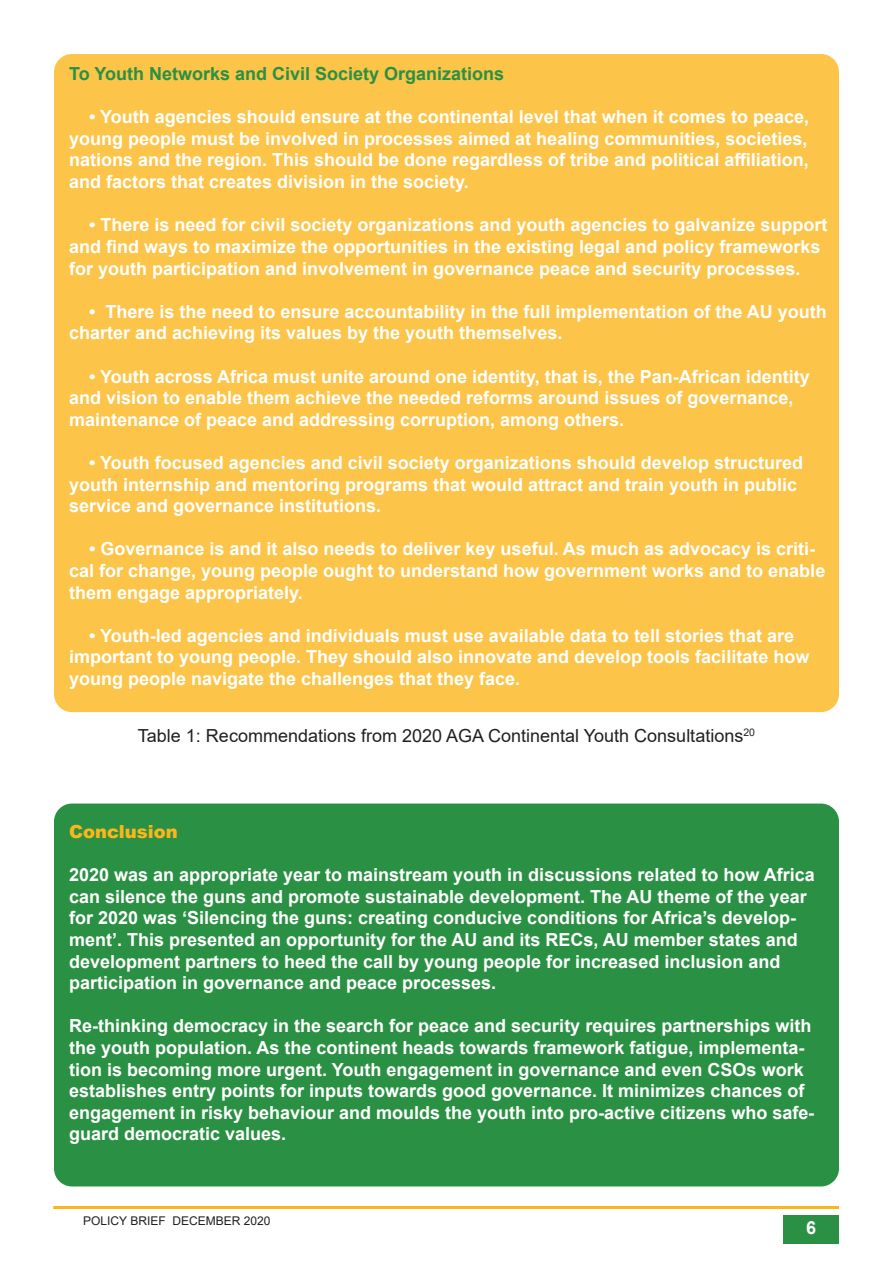
<style>
.page{position:relative;width:893px;height:1263px;background:#fff}
.page>*{position:absolute;margin:0;border:0;box-sizing:border-box;transform-origin:0 0}
.t1{font:700 18px/21.6px "Arial";color:#fff}
.t2{font:18px "Arial";color:#231f20}
.t3{font:700 18px "Arial";color:#2a9043}
.t4{font:900 18px "Arial";color:#fcb61c}
.t5{font:12px "Arial";color:#231f20}
</style>
<div class="page">
<div style="left:783px;top:1215px;width:56px;height:28px;background:#2a9043"></div>
<hr style="left:53px;top:1206px;width:786px;height:3px;background:#fcb61c">
<div style="left:54px;top:54px;width:785px;height:658px;background:#fcc449;border-radius:18px"></div>
<div style="left:54px;top:803px;width:785px;height:383px;background:#2a9043;border-radius:18px"></div>
<p class="t3" style="left:69px;top:61px;width:437px">To Youth Networks and Civil Society Organizations</p>
<p class="t1" style="left:69px;top:106px;width:741px;text-align:justify;text-indent:20px">• Youth agencies should ensure at the continental level that when it comes to peace, young people must be involved in processes aimed at healing communities, societies, nations and the region. This should be done regardless of tribe and political affiliation, and factors that creates division in the society.</p>
<p class="t1" style="left:69px;top:214px;width:760px;text-indent:20px">• There is need for civil society organizations and youth agencies to galvanize support and find ways to maximize the opportunities in the existing legal and policy frameworks for youth participation and involvement in governance peace and security processes.</p>
<p class="t1" style="left:69px;top:301px;width:759px;text-indent:20px">• There is the need to ensure accountability in the full implementation of the AU youth charter and achieving its values by the youth themselves.</p>
<p class="t1" style="left:69px;top:366px;width:742px;text-indent:20px">• Youth across Africa must unite around one identity, that is, the Pan-African identity and vision to enable them achieve the needed reforms around issues of governance, maintenance of peace and addressing corruption, among others.</p>
<p class="t1" style="left:69px;top:452px;width:735px;text-indent:20px">• Youth focused agencies and civil society organizations should develop structured youth internship and mentoring programs that would attract and train youth in public service and governance institutions.</p>
<p class="t1" style="left:69px;top:538px;width:758px;text-indent:20px">• Governance is and it also needs to deliver key useful. As much as advocacy is criti&shy;cal for change, young people ought to understand how government works and to enable them engage appropriately.</p>
<p class="t1" style="left:69px;top:625px;width:742px;text-indent:20px">• Youth-led agencies and individuals must use available data to tell stories that are important to young people. They should also innovate and develop tools facilitate how young people navigate the challenges that they face.</p>
<p class="t2" style="left:138px;top:723px;width:619px">Table 1: Recommendations from 2020 AGA Continental Youth Consultations<sup>20</sup></p>
<p class="t4" style="left:69px;top:818px;width:110px">Conclusion</p>
<p class="t1" style="left:69px;top:864px;width:747px">2020 was an appropriate year to mainstream youth in discussions related to how Africa can silence the guns and promote sustainable development. The AU theme of the year for 2020 was ‘Silencing the guns: creating conducive conditions for Africa’s develop&shy;ment’. This presented an opportunity for the AU and its RECs, AU member states and development partners to heed the call by young people for increased inclusion and participation in governance and peace processes.</p>
<p class="t1" style="left:69px;top:1015px;width:747px">Re-thinking democracy in the search for peace and security requires partnerships with the youth population. As the continent heads towards framework fatigue, implementa&shy;tion is becoming more urgent. Youth engagement in governance and even CSOs work establishes entry points for inputs towards good governance. It minimizes chances of engagement in risky behaviour and moulds the youth into pro-active citizens who safe&shy;guard democratic values.</p>
<p class="t5" style="left:83px;top:1213px;width:189px">POLICY BRIEF DECEMBER 2020</p>
<p class="t1" style="left:806px;top:1217px;width:12px">6</p>
</div>
